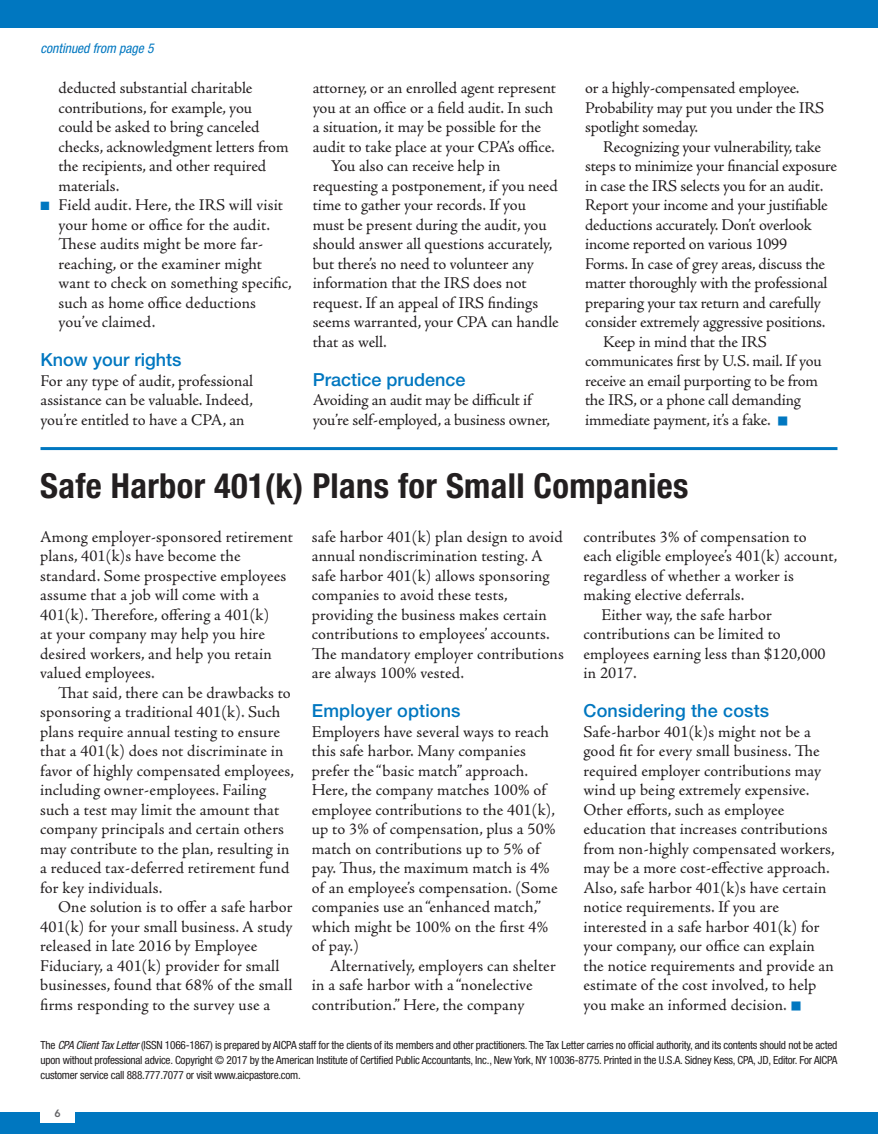
<style>
.page{position:relative;width:878px;height:1134px;background:#fff}
.page>*{position:absolute;margin:0;border:0;box-sizing:border-box;transform-origin:0 0}
.t1{font:700 condensed 34.5px "Helvetica Neue";letter-spacing:.01em;color:#231f20}
.t2{font:500 18px "Helvetica Neue";letter-spacing:.01em;color:#0077c0}
.t3{font:16.5px/19.5px "Adobe Jenson Pro";letter-spacing:.005em;color:#231f20}
.t4{font:16.5px/19.5px "Adobe Jenson Pro";letter-spacing:-.015em;color:#231f20}
.t5{font:italic condensed 13.5px "Helvetica Neue";color:#0077c0}
.t6{font:condensed 11.25px/15px "Helvetica Neue";letter-spacing:-.02em;color:#231f20;text-align:justify}
.t7{font:800 10.5px "Avenir";color:#636366}
.s1{color:#0077c0}
.s2{font-style:italic}
</style>
<div class="page">
<div style="left:0;top:0;width:878px;height:28px;background:#0077c0"></div>
<div style="left:0;top:1112px;width:878px;height:22px;background:#0077c0"></div>
<div style="left:40px;top:1104px;width:35px;height:19px;background:#fff"></div>
<hr style="left:40px;top:447px;width:797px;height:3px;background:#0077c0">
<p class="t5" style="left:40px;top:41px;width:115px">continued from page 5</p>
<p class="t3" style="left:58px;top:78px;width:232px">deducted substantial charitable contributions, for example, you could be asked to bring canceled checks, acknowledgment letters from the recipients, and other required materials.</p>
<p class="t3" style="left:58px;top:195px;width:235px;text-indent:-18px"><span class="s1">■</span> Field audit. Here, the IRS will visit your home or office for the audit.<br>These audits might be more far&shy;reaching, or the examiner might want to check on something specific, such as home office deductions you’ve claimed.</p>
<p class="t2" style="left:40px;top:349px;width:143px">Know your rights</p>
<p class="t3" style="left:40px;top:371px;width:214px;text-align:justify">For any type of audit, professional assistance can be valuable. Indeed, you’re entitled to have a CPA, an</p>
<p class="t3" style="left:313px;top:78px;width:245px">attorney, or an enrolled agent represent</p>
<p class="t3" style="left:313px;top:98px;width:242px">you at an office or a field audit. In such</p>
<p class="t3" style="left:313px;top:117px;width:230px">a situation, it may be possible for the</p>
<p class="t3" style="left:313px;top:137px;width:243px">audit to take place at your CPA’s office.</p>
<p class="t3" style="left:331px;top:156px;width:171px">You also can receive help in</p>
<p class="t3" style="left:313px;top:176px;width:246px">requesting a postponement, if you need</p>
<p class="t3" style="left:313px;top:195px;width:215px">time to gather your records. If you</p>
<p class="t3" style="left:313px;top:215px;width:235px">must be present during the audit, you</p>
<p class="t3" style="left:313px;top:234px;width:241px">should answer all questions accurately,</p>
<p class="t3" style="left:313px;top:254px;width:223px">but there’s no need to volunteer any</p>
<p class="t3" style="left:313px;top:273px;width:215px">information that the IRS does not</p>
<p class="t3" style="left:313px;top:293px;width:227px">request. If an appeal of IRS findings</p>
<p class="t3" style="left:313px;top:312px;width:247px">seems warranted, your CPA can handle</p>
<p class="t3" style="left:313px;top:332px;width:76px">that as well.</p>
<p class="t2" style="left:313px;top:368px;width:154px">Practice prudence</p>
<p class="t4" style="left:313px;top:390px;width:239px">Avoiding an audit may be difficult if you’re self-employed, a business owner,</p>
<p class="t4" style="left:585px;top:78px;width:241px">or a highly-compensated employee.<br>Probability may put you under the IRS spotlight someday.</p>
<p class="t3" style="left:603px;top:137px;width:219px">Recognizing your vulnerability, take</p>
<p class="t3" style="left:585px;top:156px;width:253px">steps to minimize your financial exposure</p>
<p class="t3" style="left:585px;top:176px;width:240px">in case the IRS selects you for an audit.</p>
<p class="t4" style="left:585px;top:195px;width:244px">Report your income and your justifiable</p>
<p class="t4" style="left:585px;top:215px;width:228px">deductions accurately. Don’t overlook</p>
<p class="t4" style="left:585px;top:234px;width:204px">income reported on various 1099</p>
<p class="t3" style="left:585px;top:254px;width:241px">Forms. In case of grey areas, discuss the</p>
<p class="t4" style="left:585px;top:273px;width:244px">matter thoroughly with the professional</p>
<p class="t4" style="left:585px;top:293px;width:237px">preparing your tax return and carefully</p>
<p class="t4" style="left:585px;top:312px;width:242px">consider extremely aggressive positions.</p>
<p class="t3" style="left:603px;top:332px;width:165px">Keep in mind that the IRS</p>
<p class="t4" style="left:585px;top:351px;width:238px">communicates first by U.S. mail. If you</p>
<p class="t4" style="left:585px;top:371px;width:234px">receive an email purporting to be from</p>
<p class="t4" style="left:585px;top:390px;width:217px">the IRS, or a phone call demanding</p>
<p class="t3" style="left:585px;top:410px;width:187px">immediate payment, it’s a fake.</p>
<h1 class="t1" style="left:40px;top:465px;width:649px">Safe Harbor 401(k) Plans for Small Companies</h1>
<p class="t3" style="left:40px;top:527px;width:254px">Among employer-sponsored retirement plans, 401(k)s have become the standard. Some prospective employees assume that a job will come with a 401(k). Therefore, offering a 401(k)<br>at your company may help you hire desired workers, and help you retain valued employees.</p>
<p class="t3" style="left:40px;top:683px;width:255px;text-indent:18px">That said, there can be drawbacks to sponsoring a traditional 401(k). Such plans require annual testing to ensure that a 401(k) does not discriminate in favor of highly compensated employees, including owner-employees. Failing such a test may limit the amount that company principals and certain others may contribute to the plan, resulting in a reduced tax-deferred retirement fund for key individuals.</p>
<p class="t3" style="left:40px;top:897px;width:254px;text-indent:18px">One solution is to offer a safe harbor 401(k) for your small business. A study released in late 2016 by Employee Fiduciary, a 401(k) provider for small businesses, found that 68% of the small firms responding to the survey use a</p>
<p class="t3" style="left:312px;top:527px;width:253px">safe harbor 401(k) plan design to avoid annual nondiscrimination testing. A safe harbor 401(k) allows sponsoring companies to avoid these tests, providing the business makes certain contributions to employees’ accounts.<br>The mandatory employer contributions are always 100% vested.</p>
<p class="t2" style="left:312px;top:700px;width:150px">Employer options</p>
<p class="t3" style="left:312px;top:722px;width:247px">Employers have several ways to reach this safe harbor. Many companies prefer the “basic match” approach.<br>Here, the company matches 100% of employee contributions to the 401(k), up to 3% of compensation, plus a 50% match on contributions up to 5% of pay. Thus, the maximum match is 4% of an employee’s compensation. (Some companies use an “enhanced match,” which might be 100% on the first 4% of pay.)</p>
<p class="t3" style="left:312px;top:956px;width:245px;text-indent:18px">Alternatively, employers can shelter in a safe harbor with a “nonelective contribution.” Here, the company</p>
<p class="t3" style="left:583px;top:527px;width:225px">contributes 3% of compensation to</p>
<p class="t3" style="left:583px;top:546px;width:255px">each eligible employee’s 401(k) account,</p>
<p class="t3" style="left:583px;top:566px;width:212px">regardless of whether a worker is</p>
<p class="t3" style="left:583px;top:585px;width:163px">making elective deferrals.</p>
<p class="t3" style="left:601px;top:605px;width:172px">Either way, the safe harbor</p>
<p class="t3" style="left:583px;top:624px;width:199px">contributions can be limited to</p>
<p class="t3" style="left:583px;top:644px;width:244px">employees earning less than $120,000</p>
<p class="t3" style="left:583px;top:663px;width:55px">in 2017.</p>
<p class="t2" style="left:583px;top:700px;width:187px">Considering the costs</p>
<p class="t3" style="left:583px;top:722px;width:253px">Safe-harbor 401(k)s might not be a good fit for every small business. The required employer contributions may wind up being extremely expensive.<br>Other efforts, such as employee education that increases contributions from non-highly compensated workers, may be a more cost-effective approach.<br>Also, safe harbor 401(k)s have certain notice requirements. If you are interested in a safe harbor 401(k) for your company, our office can explain the notice requirements and provide an estimate of the cost involved, to help you make an informed decision.</p>
<p class="t6" style="left:40px;top:1037px;width:798px">The <span class="s2">CPA Client Tax Letter</span> (ISSN 1066-1867) is prepared by AICPA staff for the clients of its members and other practitioners. The Tax Letter carries no official authority, and its contents should not be acted upon without professional advice. Copyright © 2017 by the American Institute of Certified Public Accountants, Inc., New York, NY 10036-8775. Printed in the U.S.A. Sidney Kess, CPA, JD, Editor. For AICPA customer service call 888.777.7077 or visit www.aicpastore.com.</p>
<p class="t7" style="left:55px;top:1107px;width:8px">6</p>
</div>
